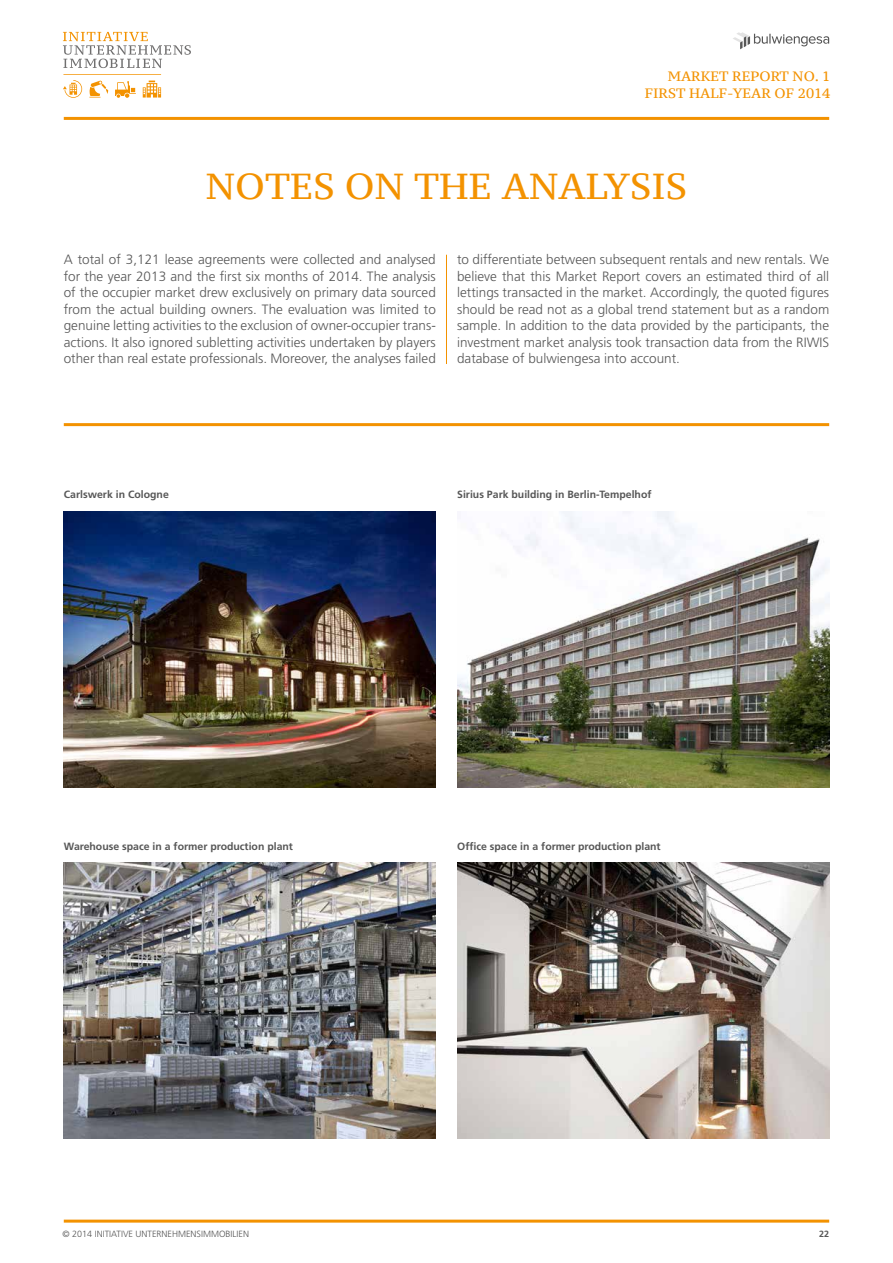
<style>
.page{position:relative;width:893px;height:1263px;background:#fff}
.page>*{position:absolute;margin:0;border:0;box-sizing:border-box;transform-origin:0 0}
.t1{font:36px "PT Serif Caption";color:#f39200}
.t2{font:300 13.5px/16.5px "Frutiger";color:#575757;text-align:justify}
.t3{font:13.5px/16.5px "PT Serif Caption";color:#f39200;text-align:right}
.t4{font:700 10.5px "Frutiger";color:#575757}
.t5{font:300 9px "Frutiger";color:#575757}
.t6{font:700 9px "Frutiger";color:#575757}
</style>
<div class="page">
<hr style="left:64px;top:1219px;width:765px;height:3px;background:#f39200">
<hr style="left:64px;top:117px;width:765px;height:3px;background:#f39200">
<svg style="left:63px;top:32px;width:128px;height:66px"></svg>
<svg style="left:733px;top:32px;width:96px;height:17px"></svg>
<hr style="left:446px;top:255px;width:1px;height:109px;background:#f39200">
<img style="left:64px;top:862px;width:372px;height:277px">
<img style="left:457px;top:862px;width:372px;height:277px">
<img style="left:457px;top:511px;width:372px;height:277px">
<img style="left:64px;top:511px;width:372px;height:277px">
<hr style="left:64px;top:423px;width:765px;height:3px;background:#f39200">
<p class="t3" style="left:645px;top:68px;width:187px">MARKET REPORT NO. 1<br>FIRST HALF-YEAR OF 2014</p>
<h1 class="t1" style="left:206px;top:163px;width:483px">NOTES ON THE ANALYSIS</h1>
<p class="t2" style="left:64px;top:251px;width:374px">A total of 3,121 lease agreements were collected and analysed for the year 2013 and the first six months of 2014. The analysis of the occupier market drew exclusively on primary data sourced from the actual building owners. The evaluation was limited to genuine letting activities to the exclusion of owner-occupier trans&shy;actions. It also ignored subletting activities undertaken by players other than real estate professionals. Moreover, the analyses failed</p>
<p class="t2" style="left:457px;top:251px;width:374px">to differentiate between subsequent rentals and new rentals. We believe that this Market Report covers an estimated third of all lettings transacted in the market. Accordingly, the quoted figures should be read not as a global trend statement but as a random sample. In addition to the data provided by the participants, the investment market analysis took transaction data from the RIWIS database of bulwiengesa into account.</p>
<p class="t4" style="left:64px;top:489px;width:107px">Carlswerk in Cologne</p>
<p class="t4" style="left:457px;top:489px;width:196px">Sirius Park building in Berlin-Tempelhof</p>
<p class="t4" style="left:64px;top:840px;width:231px">Warehouse space in a former production plant</p>
<p class="t4" style="left:457px;top:840px;width:205px">Office space in a former production plant</p>
<p class="t5" style="left:63px;top:1229px;width:188px">© 2014 Initiative Unternehmensimmobilien</p>
<p class="t6" style="left:819px;top:1228px;width:12px">22</p>
</div>
